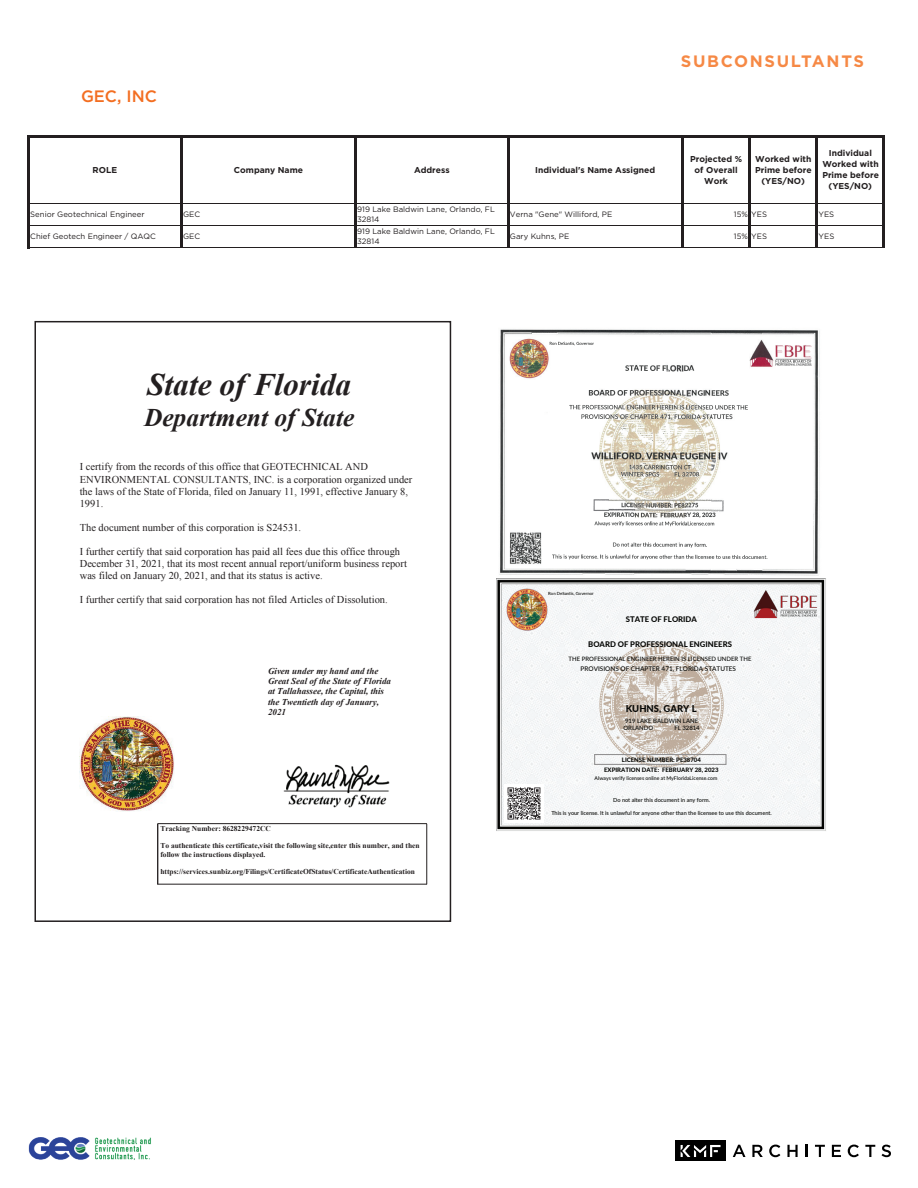
<style>
.page{position:relative;width:918px;height:1188px;background:#fff}
.page>*{position:absolute;margin:0;border:0;box-sizing:border-box;transform-origin:0 0}
.t1{font:italic 700 31.35px "Times New Roman";color:#231f20}
.t2{font:italic 700 25.35px "Times New Roman";color:#231f20}
.t3{font:700 16.5px "Gotham";letter-spacing:.1em;color:#f68945}
.t4{font:500 16.5px "Gotham";color:#f36e21}
.t5{font:10.5px/12px "Times New Roman";color:#231f20}
.t6{font:800 9.45px "Lato";color:#040503}
.t7{font:italic 700 9px/10.4px "Times New Roman";color:#231f20}
.t8{font:700 8.55px/10.9px "Gotham";color:#231f20;text-align:center}
.t9{font:7.8px/10.1px "Gotham";color:#231f20}
.t10{font:800 7.8px "Lato";color:#040503}
.t11{font:700 7.5px/8.6px "Times New Roman";color:#231f20}
.t12{font:500 6.45px "Lato";color:#040503}
.t13{font:500 6px "Lato";color:#040503}
.t14{font:800 6px/9.9px "Lato";color:#040503;text-align:center}
.t15{font:500 5.55px "Lato";color:#040503}
.t16{font:500 5.1px "Lato";color:#040503}
.t17{font:500 4.35px "Lato";color:#040503}
</style>
<div class="page">
<hr style="left:30px;top:203px;width:150px;height:1px;background:#231f20">
<hr style="left:182px;top:203px;width:172px;height:1px;background:#231f20">
<hr style="left:357px;top:203px;width:150px;height:1px;background:#231f20">
<hr style="left:509px;top:203px;width:172px;height:1px;background:#231f20">
<hr style="left:683px;top:203px;width:65px;height:1px;background:#231f20">
<hr style="left:751px;top:203px;width:65px;height:1px;background:#231f20">
<hr style="left:30px;top:225px;width:150px;height:1px;background:#231f20">
<hr style="left:182px;top:225px;width:172px;height:1px;background:#231f20">
<hr style="left:357px;top:225px;width:150px;height:1px;background:#231f20">
<hr style="left:509px;top:225px;width:172px;height:1px;background:#231f20">
<hr style="left:683px;top:225px;width:65px;height:1px;background:#231f20">
<hr style="left:751px;top:225px;width:65px;height:1px;background:#231f20">
<hr style="left:30px;top:247px;width:150px;height:1px;background:#231f20">
<hr style="left:182px;top:247px;width:172px;height:1px;background:#231f20">
<hr style="left:357px;top:247px;width:150px;height:1px;background:#231f20">
<hr style="left:509px;top:247px;width:172px;height:1px;background:#231f20">
<hr style="left:683px;top:247px;width:65px;height:1px;background:#231f20">
<hr style="left:751px;top:247px;width:65px;height:1px;background:#231f20">
<hr style="left:27px;top:135px;width:3px;height:113px;background:#231f20">
<hr style="left:180px;top:137px;width:2px;height:111px;background:#231f20">
<hr style="left:354px;top:137px;width:3px;height:111px;background:#231f20">
<hr style="left:507px;top:137px;width:2px;height:111px;background:#231f20">
<hr style="left:681px;top:137px;width:2px;height:111px;background:#231f20">
<hr style="left:748px;top:137px;width:3px;height:111px;background:#231f20">
<hr style="left:816px;top:137px;width:2px;height:111px;background:#231f20">
<hr style="left:883px;top:137px;width:2px;height:111px;background:#231f20">
<hr style="left:30px;top:135px;width:855px;height:2px;background:#231f20">
<hr style="left:818px;top:203px;width:65px;height:1px;background:#231f20">
<hr style="left:818px;top:225px;width:65px;height:1px;background:#231f20">
<hr style="left:818px;top:247px;width:65px;height:1px;background:#231f20">
<svg style="left:733px;top:1145px;width:13px;height:12px"></svg>
<svg style="left:752px;top:1145px;width:11px;height:12px"></svg>
<svg style="left:769px;top:1145px;width:11px;height:12px"></svg>
<svg style="left:787px;top:1145px;width:11px;height:12px"></svg>
<svg style="left:806px;top:1145px;width:2px;height:12px"></svg>
<svg style="left:815px;top:1145px;width:10px;height:12px"></svg>
<svg style="left:832px;top:1145px;width:9px;height:12px"></svg>
<svg style="left:848px;top:1145px;width:11px;height:12px"></svg>
<svg style="left:865px;top:1145px;width:10px;height:12px"></svg>
<svg style="left:882px;top:1145px;width:9px;height:12px"></svg>
<div style="left:675px;top:1141px;width:51px;height:20px;background:#000"></div>
<svg style="left:681px;top:1145px;width:40px;height:12px"></svg>
<img style="left:80px;top:717px;width:94px;height:94px">
<img style="left:283px;top:764px;width:107px;height:44px">
<hr style="left:427px;top:824px;width:1px;height:60px;background:#231f20">
<hr style="left:157px;top:824px;width:1px;height:60px;background:#231f20">
<hr style="left:158px;top:884px;width:269px;height:1px;background:#231f20">
<hr style="left:158px;top:823px;width:269px;height:1px;background:#231f20">
<img style="left:499px;top:329px;width:321px;height:247px">
<img style="left:545px;top:330px;width:274px;height:244px">
<img style="left:550px;top:341px;width:217px;height:220px">
<img style="left:520px;top:532px;width:22px;height:31px">
<img style="left:520px;top:333px;width:38px;height:2px">
<img style="left:545px;top:346px;width:5px;height:26px">
<img style="left:593px;top:451px;width:15px;height:10px">
<img style="left:594px;top:498px;width:15px;height:13px">
<img style="left:596px;top:508px;width:38px;height:3px">
<img style="left:634px;top:501px;width:26px;height:8px">
<svg style="left:647px;top:523px;width:8px;height:3px"></svg>
<img style="left:666px;top:365px;width:17px;height:7px">
<img style="left:673px;top:454px;width:12px;height:26px">
<svg style="left:689px;top:365px;width:4px;height:7px"></svg>
<svg style="left:671px;top:389px;width:23px;height:9px"></svg>
<img style="left:688px;top:429px;width:11px;height:26px">
<img style="left:699px;top:458px;width:18px;height:3px">
<img style="left:699px;top:568px;width:38px;height:2px">
<img style="left:699px;top:413px;width:34px;height:45px">
<svg style="left:749px;top:358px;width:8px;height:10px"></svg>
<svg style="left:766px;top:345px;width:17px;height:22px"></svg>
<img style="left:786px;top:345px;width:15px;height:5px">
<svg style="left:805px;top:340px;width:9px;height:18px"></svg>
<img style="left:496px;top:578px;width:330px;height:253px">
<div style="left:594px;top:754px;width:133px;height:11px;border:1px solid #929192"></div>
<img style="left:507px;top:589px;width:41px;height:41px">
<img style="left:753px;top:589px;width:64px;height:29px">
<img style="left:504px;top:784px;width:39px;height:39px">
<img style="left:28px;top:1137px;width:123px;height:23px">
<h3 class="t4" style="left:81px;top:85px;width:77px">GEC, INC</h3>
<h3 class="t3" style="left:681px;top:50px;width:185px">SUBCONSULTANTS</h3>
<p class="t8" style="left:93px;top:164px;width:26px">ROLE</p>
<p class="t8" style="left:234px;top:164px;width:71px">Company Name</p>
<p class="t8" style="left:414px;top:164px;width:37px">Address</p>
<p class="t8" style="left:535px;top:164px;width:122px">Individual's Name Assigned</p>
<p class="t8" style="left:690px;top:153px;width:54px">Projected % of Overall<br>Work</p>
<p class="t8" style="left:755px;top:153px;width:58px">Worked with<br>Prime before (YES/NO)</p>
<p class="t8" style="left:822px;top:148px;width:58px">Individual<br>Worked with<br>Prime before (YES/NO)</p>
<p class="t9" style="left:30px;top:209px;width:116px">Senior Geotechnical Engineer</p>
<p class="t9" style="left:183px;top:209px;width:19px">GEC</p>
<p class="t9" style="left:357px;top:204px;width:139px">919 Lake Baldwin Lane, Orlando, FL<br>32814</p>
<p class="t9" style="left:510px;top:209px;width:104px">Verna "Gene" Williford, PE</p>
<p class="t9" style="left:734px;top:209px;width:35px">15% YES</p>
<p class="t9" style="left:819px;top:209px;width:17px">YES</p>
<p class="t9" style="left:30px;top:231px;width:127px">Chief Geotech Engineer / QAQC</p>
<p class="t9" style="left:183px;top:231px;width:19px">GEC</p>
<p class="t9" style="left:357px;top:226px;width:139px">919 Lake Baldwin Lane, Orlando, FL<br>32814</p>
<p class="t9" style="left:510px;top:231px;width:61px">Gary Kuhns, PE</p>
<p class="t9" style="left:734px;top:231px;width:35px">15% YES</p>
<p class="t9" style="left:819px;top:231px;width:17px">YES</p>
<h1 class="t1" style="left:147px;top:363px;width:205px">State of Florida</h1>
<h2 class="t2" style="left:144px;top:400px;width:212px">Department of State</h2>
<p class="t5" style="left:80px;top:461px;width:334px">I certify from the records of this office that GEOTECHNICAL AND ENVIRONMENTAL CONSULTANTS, INC. is a corporation organized under the laws of the State of Florida, filed on January 11, 1991, effective January 8, 1991.</p>
<p class="t5" style="left:80px;top:521px;width:223px">The document number of this corporation is S24531.</p>
<p class="t5" style="left:80px;top:545px;width:329px">I further certify that said corporation has paid all fees due this office through<br>December 31, 2021, that its most recent annual report/uniform business report was filed on January 20, 2021, and that its status is active.</p>
<p class="t5" style="left:80px;top:593px;width:309px">I further certify that said corporation has not filed Articles of Dissolution.</p>
<p class="t7" style="left:268px;top:665px;width:125px">Given under my hand and the<br>Great Seal of the State of Florida at Tallahassee, the Capital, this the Twentieth day of January,<br>2021</p>
<p class="t11" style="left:160px;top:824px;width:112px">Tracking Number: 8628229472CC</p>
<p class="t11" style="left:160px;top:841px;width:261px">To authenticate this certificate,visit the following site,enter this number, and then follow the instructions displayed.</p>
<p class="t11" style="left:160px;top:867px;width:256px">https://services.sunbiz.org/Filings/CertificateOfStatus/CertificateAuthentication</p>
<p class="t17" style="left:548px;top:590px;width:47px">Ron DeSantis, Governor</p>
<p class="t10" style="left:626px;top:613px;width:73px">STATE OF FLORIDA</p>
<p class="t10" style="left:588px;top:638px;width:145px">BOARD OF PROFESSIONAL ENGINEERS</p>
<p class="t13" style="left:569px;top:655px;width:184px">THE PROFESSIONAL ENGINEER HEREIN IS LICENSED UNDER THE</p>
<p class="t12" style="left:581px;top:664px;width:157px">PROVISIONS OF CHAPTER 471, FLORIDA STATUTES</p>
<p class="t6" style="left:626px;top:702px;width:72px">KUHNS, GARY L</p>
<p class="t13" style="left:625px;top:716px;width:75px">919 LAKE BALDWIN LANE</p>
<p class="t14" style="left:604px;top:754px;width:116px">LICENSE NUMBER: PE38704<br>EXPIRATION DATE: FEBRUARY 28, 2023</p>
<p class="t15" style="left:551px;top:809px;width:222px">This is your license. It is unlawful for anyone other than the licensee to use this document.</p>
<p class="t13" style="left:623px;top:723px;width:31px">ORLANDO</p>
<p class="t13" style="left:674px;top:723px;width:27px">FL 32814</p>
<p class="t16" style="left:595px;top:775px;width:124px">Always verify licenses online at MyFloridaLicense.com</p>
<p class="t15" style="left:613px;top:796px;width:98px">Do not alter this document in any form.</p>
</div>
